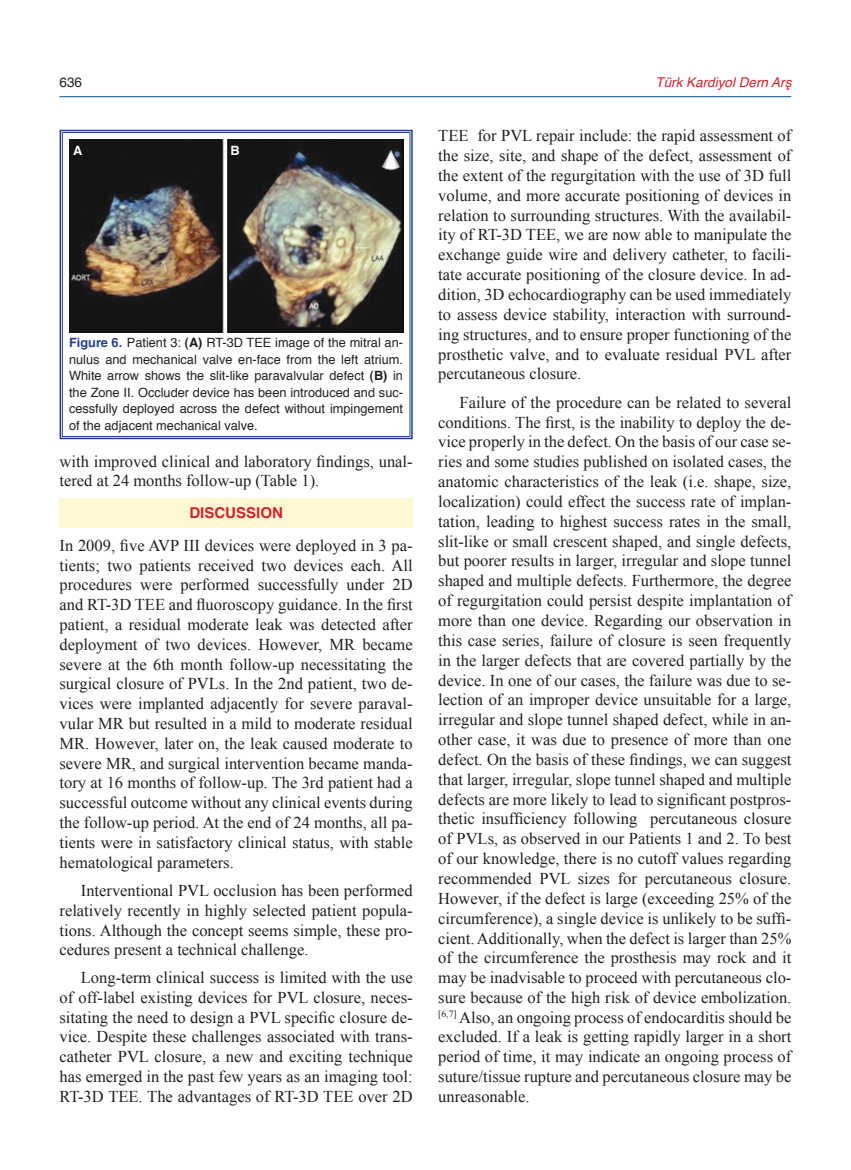
<style>
.page{position:relative;width:851px;height:1170px;background:#fff}
.page>*{position:absolute;margin:0;border:0;box-sizing:border-box;transform-origin:0 0}
.t1{font:16.5px/19.8px "Times New Roman";color:#231f20;text-align:justify}
.t2{font:700 15px "Helvetica";color:#d1232a}
.t3{font:italic 13.5px "Helvetica";color:#d1232a}
.t4{font:13.5px "Helvetica";color:#231f20}
.t5{font:12.75px/16.5px "Helvetica";color:#231f20;text-align:justify}
.t6{font:700 12.75px "Helvetica";color:#fff}
.s1{font-weight:700;color:#253f8e}
.s2{font-weight:700}
</style>
<div class="page">
<div style="left:60px;top:498px;width:352px;height:30px;background:#fef7d4"></div>
<svg style="left:59px;top:129px;width:354px;height:311px"></svg>
<div style="left:62px;top:132px;width:348px;height:304px;border:1px solid #253f8e"></div>
<img style="left:69px;top:139px;width:334px;height:194px">
<hr style="left:59px;top:96px;width:732px;height:1px;background:#01508b">
<p class="t4" style="left:60px;top:73px;width:24px">636</p>
<p class="t3" style="left:655px;top:71px;width:137px">Türk Kardiyol Dern Arş</p>
<p class="t6" style="left:73px;top:141px;width:11px">A</p>
<p class="t6" style="left:230px;top:141px;width:11px">B</p>
<p class="t5" style="left:69px;top:335px;width:335px"><span class="s1">Figure 6.</span> Patient 3: <span class="s2">(A)</span> RT-3D TEE image of the mitral an&shy;nulus and mechanical valve en-face from the left atrium.<br>White arrow shows the slit-like paravalvular defect <span class="s2">(B)</span> in the Zone II. Occluder device has been introduced and suc&shy;cessfully deployed across the defect without impingement of the adjacent mechanical valve.</p>
<p class="t1" style="left:60px;top:451px;width:354px">with improved clinical and laboratory findings, unal&shy;tered at 24 months follow-up (Table 1).</p>
<p class="t2" style="left:189px;top:502px;width:95px">DISCUSSION</p>
<p class="t1" style="left:60px;top:535px;width:354px">In 2009, five AVP III devices were deployed in 3 pa&shy;tients; two patients received two devices each. All procedures were performed successfully under 2D and RT-3D TEE and fluoroscopy guidance. In the first patient, a residual moderate leak was detected after deployment of two devices. However, MR became severe at the 6th month follow-up necessitating the surgical closure of PVLs. In the 2nd patient, two de&shy;vices were implanted adjacently for severe paraval&shy;vular MR but resulted in a mild to moderate residual MR. However, later on, the leak caused moderate to severe MR, and surgical intervention became manda&shy;tory at 16 months of follow-up. The 3rd patient had a successful outcome without any clinical events during the follow-up period. At the end of 24 months, all pa&shy;tients were in satisfactory clinical status, with stable hematological parameters.</p>
<p class="t1" style="left:60px;top:880px;width:354px;text-indent:21px">Interventional PVL occlusion has been performed relatively recently in highly selected patient popula&shy;tions. Although the concept seems simple, these pro&shy;cedures present a technical challenge.</p>
<p class="t1" style="left:60px;top:967px;width:354px;text-indent:21px">Long-term clinical success is limited with the use of off-label existing devices for PVL closure, neces&shy;sitating the need to design a PVL specific closure de&shy;vice. Despite these challenges associated with trans&shy;catheter PVL closure, a new and exciting technique has emerged in the past few years as an imaging tool:<br>RT-3D TEE. The advantages of RT-3D TEE over 2D</p>
<p class="t1" style="left:438px;top:125px;width:354px">TEE for PVL repair include: the rapid assessment of the size, site, and shape of the defect, assessment of the extent of the regurgitation with the use of 3D full volume, and more accurate positioning of devices in relation to surrounding structures. With the availabil&shy;ity of RT-3D TEE, we are now able to manipulate the exchange guide wire and delivery catheter, to facili&shy;tate accurate positioning of the closure device. In ad&shy;dition, 3D echocardiography can be used immediately to assess device stability, interaction with surround&shy;ing structures, and to ensure proper functioning of the prosthetic valve, and to evaluate residual PVL after percutaneous closure.</p>
<p class="t1" style="left:438px;top:392px;width:354px;text-indent:21px">Failure of the procedure can be related to several conditions. The first, is the inability to deploy the de&shy;vice properly in the defect. On the basis of our case se&shy;ries and some studies published on isolated cases, the anatomic characteristics of the leak (i.e. shape, size, localization) could effect the success rate of implan&shy;tation, leading to highest success rates in the small, slit-like or small crescent shaped, and single defects, but poorer results in larger, irregular and slope tunnel shaped and multiple defects. Furthermore, the degree of regurgitation could persist despite implantation of more than one device. Regarding our observation in this case series, failure of closure is seen frequently in the larger defects that are covered partially by the device. In one of our cases, the failure was due to se&shy;lection of an improper device unsuitable for a large, irregular and slope tunnel shaped defect, while in an&shy;other case, it was due to presence of more than one defect. On the basis of these findings, we can suggest that larger, irregular, slope tunnel shaped and multiple defects are more likely to lead to significant postpros&shy;thetic insufficiency following percutaneous closure of PVLs, as observed in our Patients 1 and 2. To best of our knowledge, there is no cutoff values regarding recommended PVL sizes for percutaneous closure.<br>However, if the defect is large (exceeding 25% of the circumference), a single device is unlikely to be suffi&shy;cient. Additionally, when the defect is larger than 25% of the circumference the prosthesis may rock and it may be inadvisable to proceed with percutaneous clo&shy;sure because of the high risk of device embolization. <sup>[6,7]</sup> Also, an ongoing process of endocarditis should be excluded. If a leak is getting rapidly larger in a short period of time, it may indicate an ongoing process of suture/tissue rupture and percutaneous closure may be unreasonable.</p>
</div>
